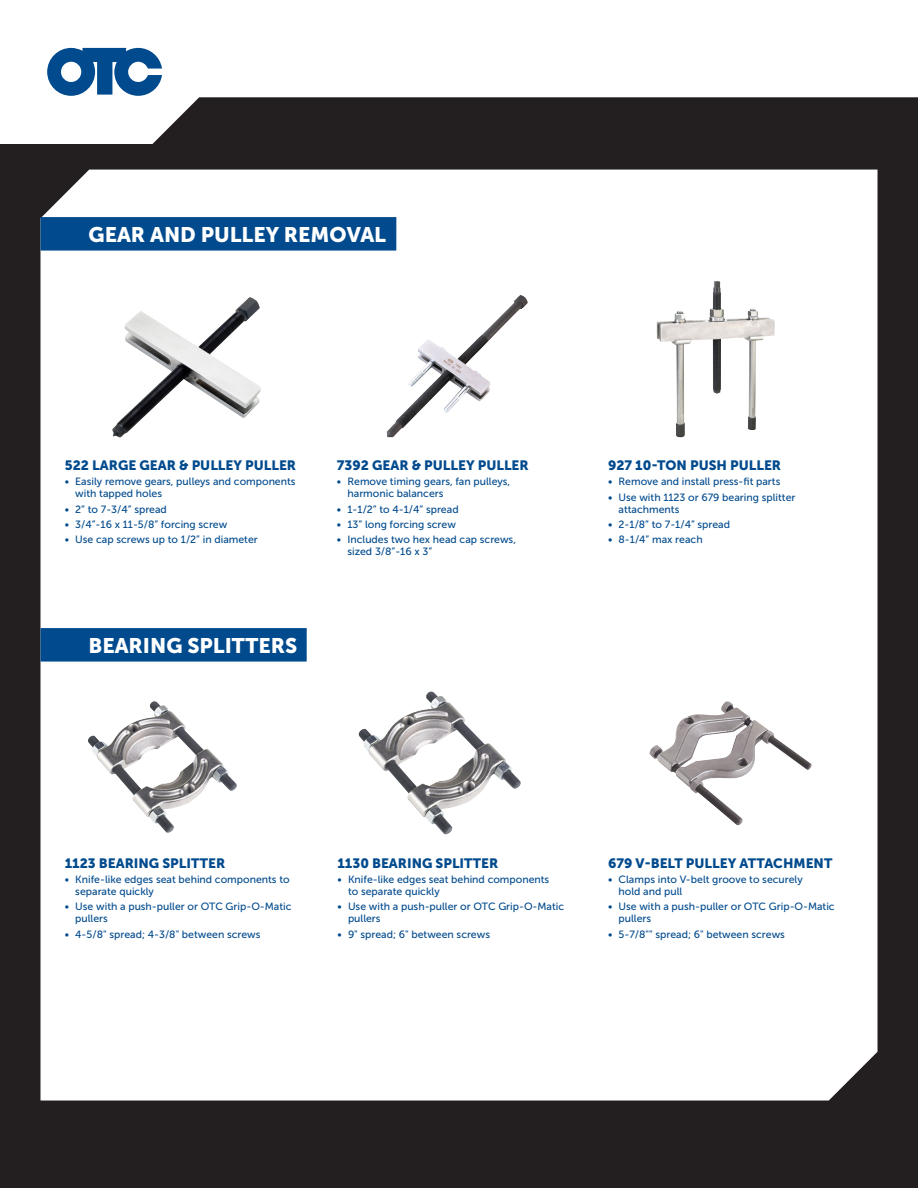
<style>
.page{position:relative;width:918px;height:1188px;background:#fff}
.page>*{position:absolute;margin:0;border:0;box-sizing:border-box;transform-origin:0 0}
.Text_bold_10_5_pt{font:21px "Museo Sans 900";color:#fff}
.Text_bold_10_5_pt-2{font:13.5px "Museo Sans 900";color:#004a8d}
.t1{font:10.5px/12px "Museo Sans 500";color:#004a8d}
</style>
<div class="page">
<div style="left:0;top:87px;width:918px;height:1101px;background:#231f20"></div>
<svg style="left:0;top:47px;width:918px;height:97px;fill:#fff"></svg>
<svg style="left:47px;top:48px;width:115px;height:48px"></svg>
<div style="left:41px;top:170px;width:837px;height:931px;background:#fff"></div>
<img style="left:112px;top:297px;width:149px;height:141px">
<img style="left:387px;top:299px;width:128px;height:138px">
<img style="left:657px;top:281px;width:118px;height:156px">
<div style="left:40px;top:217px;width:356px;height:34px;background:#004a8d"></div>
<div style="left:40px;top:628px;width:267px;height:34px;background:#004a8d"></div>
<img style="left:88px;top:701px;width:149px;height:132px">
<img style="left:359px;top:691px;width:162px;height:143px">
<img style="left:649px;top:702px;width:163px;height:123px">
<p class="Text_bold_10_5_pt" style="left:89px;top:223px;width:299px">GEAR AND PULLEY REMOVAL</p>
<p class="Text_bold_10_5_pt-2" style="left:65px;top:458px;width:233px">522 LARGE GEAR &amp; PULLEY PULLER</p>
<p class="t1" style="left:75px;top:476px;width:222px;text-indent:-10px">• Easily remove gears, pulleys and components with tapped holes</p>
<p class="t1" style="left:65px;top:503px;width:104px">• 2” to 7-3/4” spread</p>
<p class="t1" style="left:65px;top:518px;width:164px">• 3/4”-16 x 11-5/8” forcing screw</p>
<p class="t1" style="left:65px;top:534px;width:195px">• Use cap screws up to 1/2” in diameter</p>
<p class="Text_bold_10_5_pt" style="left:89px;top:634px;width:210px">BEARING SPLITTERS</p>
<p class="Text_bold_10_5_pt-2" style="left:337px;top:458px;width:193px">7392 GEAR &amp; PULLEY PULLER</p>
<p class="t1" style="left:347px;top:476px;width:164px;text-indent:-10px">• Remove timing gears, fan pulleys, harmonic balancers</p>
<p class="t1" style="left:337px;top:503px;width:123px">• 1-1/2” to 4-1/4” spread</p>
<p class="t1" style="left:337px;top:518px;width:120px">• 13” long forcing screw</p>
<p class="t1" style="left:347px;top:534px;width:170px;text-indent:-10px">• Includes two hex head cap screws, sized 3/8”-16 x 3”</p>
<p class="Text_bold_10_5_pt-2" style="left:608px;top:458px;width:175px">927 10-TON PUSH PULLER</p>
<p class="t1" style="left:608px;top:476px;width:174px">• Remove and install press-fit parts</p>
<p class="t1" style="left:619px;top:491px;width:178px;text-indent:-10px">• Use with 1123 or 679 bearing splitter attachments</p>
<p class="t1" style="left:608px;top:518px;width:124px">• 2-1/8” to 7-1/4” spread</p>
<p class="t1" style="left:608px;top:534px;width:96px">• 8-1/4” max reach</p>
<p class="Text_bold_10_5_pt-2" style="left:65px;top:855px;width:162px">1123 BEARING SPLITTER</p>
<p class="t1" style="left:75px;top:873px;width:216px;text-indent:-10px">• Knife-like edges seat behind components to separate quickly</p>
<p class="t1" style="left:75px;top:901px;width:218px;text-indent:-10px">• Use with a push-puller or OTC Grip-O-Matic pullers</p>
<p class="t1" style="left:65px;top:928px;width:197px">• 4-5/8" spread; 4-3/8" between screws</p>
<p class="Text_bold_10_5_pt-2" style="left:338px;top:855px;width:163px">1130 BEARING SPLITTER</p>
<p class="t1" style="left:348px;top:873px;width:203px;text-indent:-10px">• Knife-like edges seat behind components to separate quickly</p>
<p class="t1" style="left:348px;top:901px;width:218px;text-indent:-10px">• Use with a push-puller or OTC Grip-O-Matic pullers</p>
<p class="t1" style="left:338px;top:928px;width:154px">• 9" spread; 6" between screws</p>
<p class="Text_bold_10_5_pt-2" style="left:608px;top:855px;width:226px">679 V-BELT PULLEY ATTACHMENT</p>
<p class="t1" style="left:619px;top:873px;width:186px;text-indent:-10px">• Clamps into V-belt groove to securely hold and pull</p>
<p class="t1" style="left:619px;top:901px;width:218px;text-indent:-10px">• Use with a push-puller or OTC Grip-O-Matic pullers</p>
<p class="t1" style="left:608px;top:928px;width:178px">• 5-7/8"" spread; 6" between screws</p>
</div>
